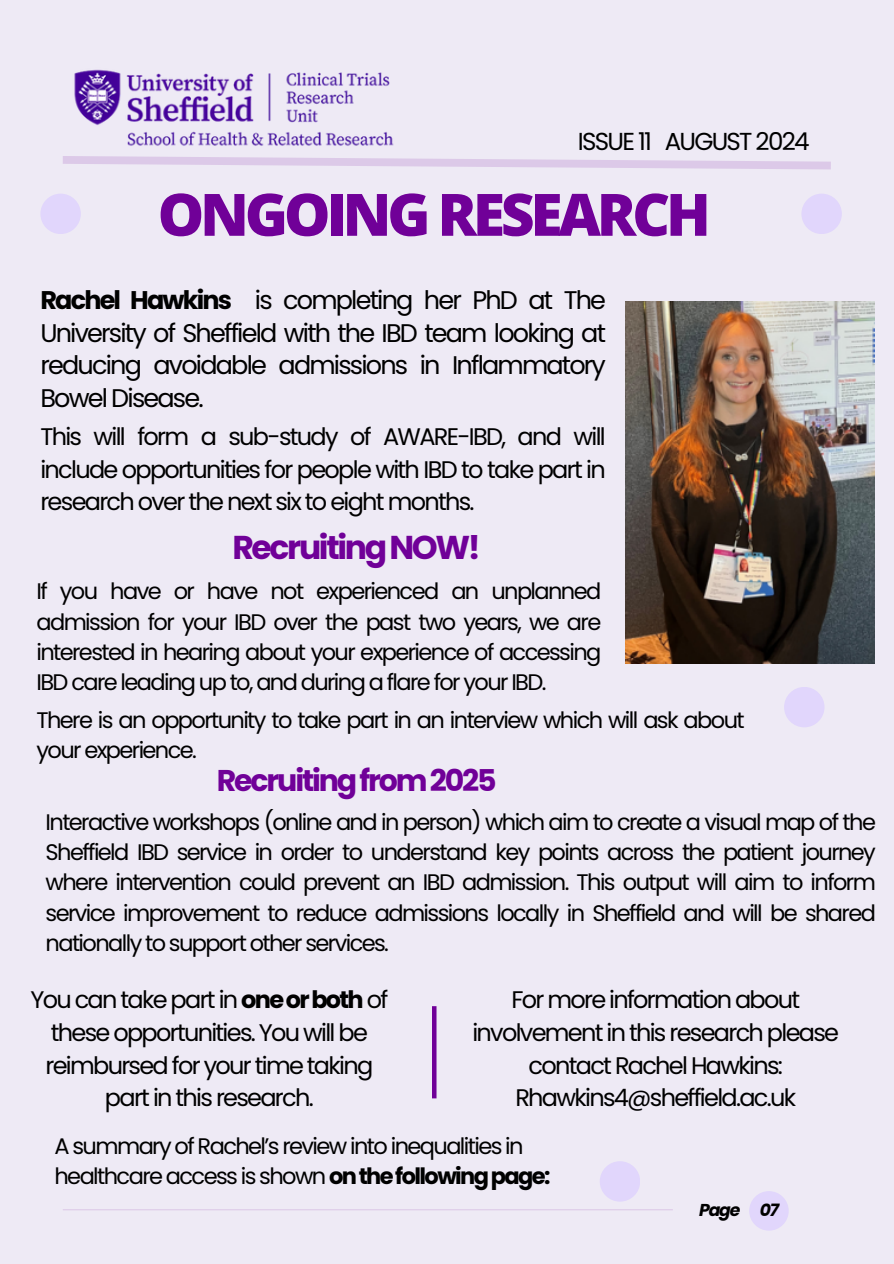
<style>
.page{position:relative;width:894px;height:1264px;background:#fff}
.page>*{position:absolute;margin:0;border:0;box-sizing:border-box;transform-origin:0 0}
.t1{font:800 58.5px "Open Sans";letter-spacing:-.07em;color:#700098}
.t2{font:700 33px "Poppins";letter-spacing:-.07em;color:#700098}
.t3{font:700 30px "Poppins";letter-spacing:-.07em;color:#700098}
.t4{font:25.5px/32.7px "Poppins";letter-spacing:-.07em;color:#000;text-align:justify}
.t5{font:24.6px "Poppins";letter-spacing:-.07em;color:#000}
.t6{font:24px/32.7px "Poppins";letter-spacing:-.07em;color:#000;text-align:center}
.t7{font:22.5px/30.3px "Poppins";letter-spacing:-.07em;color:#000}
.t8{font:italic 700 17.25px "Poppins";letter-spacing:-.07em;color:#000}
.s1{font-weight:700}
</style>
<div class="page">
<div style="left:0;top:0;width:893px;height:1263px;background:#eeeaf5"></div>
<div style="left:40px;top:194px;width:41px;height:40px;background:#e1d6fc;border-radius:50%"></div>
<div style="left:801px;top:194px;width:40px;height:40px;background:#e1d6fc;border-radius:50%"></div>
<svg style="left:63px;top:156px;width:768px;height:14px"></svg>
<div style="left:783px;top:687px;width:41px;height:40px;background:#e1d6fc;border-radius:50%"></div>
<hr style="left:63px;top:1209px;width:609px;height:1px;background:#700098">
<div style="left:749px;top:1191px;width:39px;height:39px;background:#e1d6fc;border-radius:50%"></div>
<div style="left:599px;top:1161px;width:41px;height:40px;background:#e1d6fc;border-radius:50%"></div>
<img style="left:625px;top:302px;width:249px;height:361px">
<img style="left:74px;top:69px;width:320px;height:77px">
<hr style="left:432px;top:1006px;width:4px;height:92px;background:#700098">
<h2 class="t5" style="left:577px;top:124px;width:233px">ISSUE 11 AUGUST 2024</h2>
<h1 class="t1" style="left:158px;top:173px;width:554px">ONGOING RESEARCH</h1>
<p class="t4" style="left:40px;top:284px;width:567px"><span class="s1">Rachel Hawkins</span> is completing her PhD at The University of Sheffield with the IBD team looking at reducing avoidable admissions in Inflammatory Bowel Disease.</p>
<h5 class="t6" style="left:40px;top:420px;width:567px;text-align:justify">This will form a sub-study of AWARE-IBD, and will include opportunities for people with IBD to take part in research over the next six to eight months.</h5>
<h5 class="t2" style="left:232px;top:524px;width:250px">RecruitingNOW!</h5>
<h2 class="t7" style="left:36px;top:576px;width:566px;text-align:justify">If you have or have not experienced an unplanned admission for your IBD over the past two years, we are interested in hearing about your experience of accessing IBD care leading up to, and during a flare for your IBD.</h2>
<h4 class="t7" style="left:36px;top:704px;width:709px">There is an opportunity to take part in an interview which will ask about your experience.</h4>
<h5 class="t3" style="left:217px;top:759px;width:281px">Recruitingfrom2025</h5>
<h4 class="t7" style="left:46px;top:806px;width:831px;text-align:justify">Interactive workshops (online and in person) which aim to create a visual map of the Sheffield IBD service in order to understand key points across the patient journey where intervention could prevent an IBD admission. This output will aim to inform service improvement to reduce admissions locally in Sheffield and will be shared nationally to support other services.</h4>
<p class="t6" style="left:30px;top:983px;width:359px">You can take part in <span class="s1">oneorboth</span> of these opportunities. You will be reimbursed for your time taking part in this research.</p>
<p class="t6" style="left:472px;top:983px;width:368px">For more information about involvement in this research please contact Rachel Hawkins:<br>Rhawkins4@sheffield.ac.uk</p>
<h4 class="t7" style="left:54px;top:1131px;width:497px;line-height:29.2px">A summary of Rachel’s review into inequalities in healthcare access is shown <span class="s1">onthefollowingpage:</span></h4>
<p class="t8" style="left:699px;top:1197px;width:43px">Page</p>
<h3 class="t8" style="left:759px;top:1197px;width:21px">07</h3>
</div>
